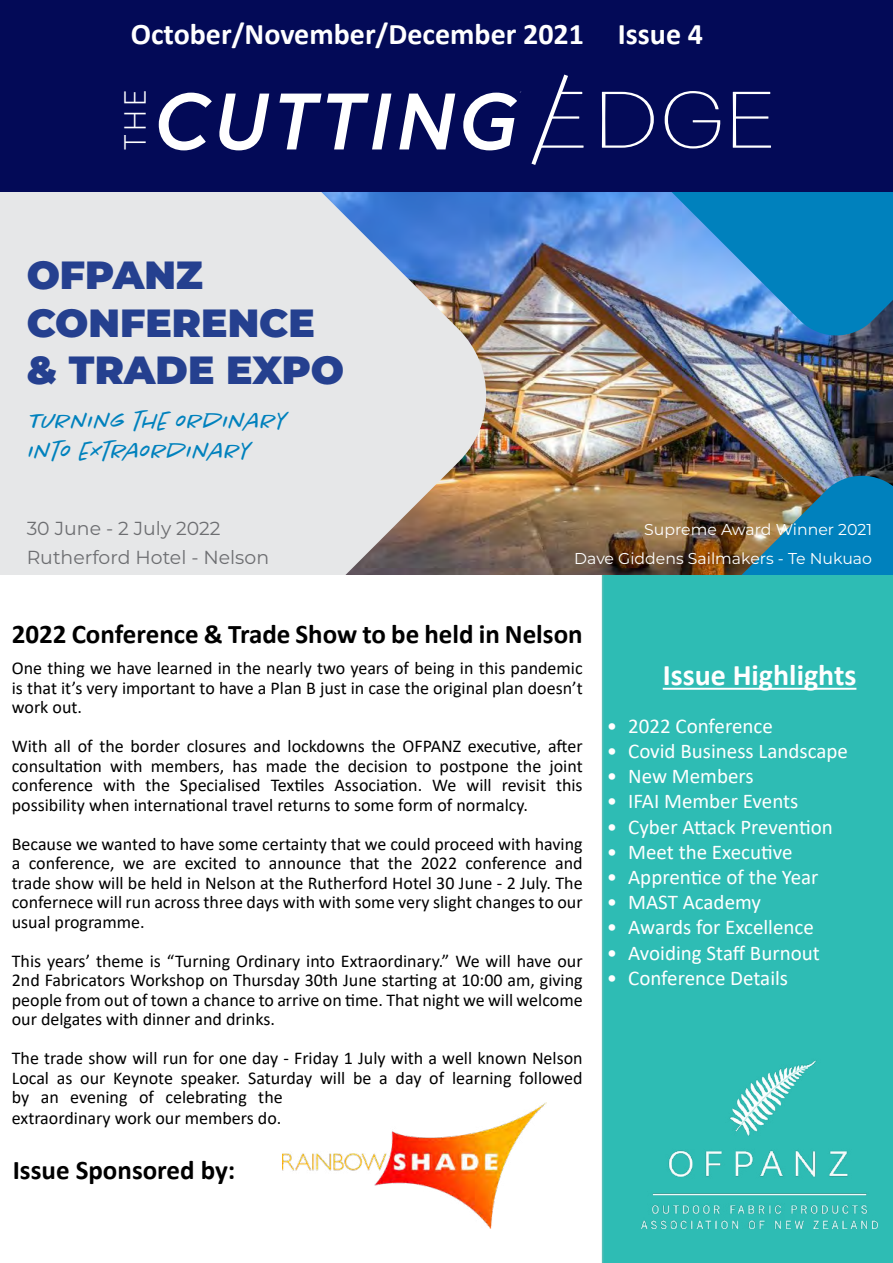
<style>
.page{position:relative;width:893px;height:1263px;background:#fff}
.page>*{position:absolute;margin:0;border:0;box-sizing:border-box;transform-origin:0 0}
.t1{font:italic 700 79.8px "Europa";letter-spacing:.06em;color:#fff}
.t2{font:900 39.3px/47.1px "Montserrat";color:#25408f}
.t3{font:300 30.6px "Europa";color:#fff}
.t4{font:700 30px "Calibri";color:#fff}
.t5{font:700 27px "Calibri";color:#000}
.t6{font:italic 300 25.2px/30.2px "Chantal";color:#0081bd}
.t7{font:21px "Calibri";color:#fff}
.t8{font:18.9px/28.3px "Montserrat";color:#6d6e71}
.t9{font:18px/19.5px "Calibri";color:#000;text-align:justify}
.t10{font:15.75px/28.3px "Montserrat";color:#fff;text-align:right}
</style>
<div class="page">
<div style="left:602px;top:574px;width:291px;height:689px;background:#2ebcb4"></div>
<img style="left:495px;top:191px;width:398px;height:383px">
<svg style="left:0;top:191px;width:495px;height:383px;background:#d3d6da"></svg>
<img style="left:616px;top:191px;width:277px;height:149px">
<img style="left:642px;top:471px;width:251px;height:103px">
<div style="left:0;top:0;width:893px;height:191px;background:#030a57"></div>
<img style="left:642px;top:1052px;width:235px;height:176px">
<img style="left:283px;top:1102px;width:263px;height:127px">
<hr style="left:663px;top:688px;width:193px;height:2px;background:#fff">
<svg style="left:520px;top:74px;width:251px;height:91px"></svg>
<h3 class="t4" style="left:131px;top:13px;width:574px">October/November/December 2021 Issue 4</h3>
<h3 class="t3" style="left:116px;top:150px;width:62px;rotate:-90deg">THE</h3>
<h1 class="t1" style="left:152px;top:67px;width:363px">CUTTING</h1>
<h2 class="t2" style="left:27px;top:249px;width:319px">OFPANZ<br>CONFERENCE &amp; TRADE EXPO</h2>
<h3 class="t6" style="left:27px;top:405px;width:260px">Turning the ordinary into extraordinary</h3>
<p class="t8" style="left:27px;top:514px;width:244px">30 June - 2 July 2022<br>Rutherford Hotel - Nelson</p>
<p class="t10" style="left:574px;top:515px;width:299px">Supreme Award Winner 2021<br>Dave Giddens Sailmakers - Te Nukuao</p>
<h3 class="t5" style="left:12px;top:615px;width:572px">2022 Conference &amp; Trade Show to be held in Nelson</h3>
<p class="t9" style="left:12px;top:658px;width:572px">One thing we have learned in the nearly two years of being in this pandemic is that it’s very important to have a Plan B just in case the original plan doesn’t work out.</p>
<p class="t9" style="left:12px;top:736px;width:572px">With all of the border closures and lockdowns the OFPANZ executive, after consultation with members, has made the decision to postpone the joint conference with the Specialised Textiles Association. We will revisit this possibility when international travel returns to some form of normalcy.</p>
<p class="t9" style="left:12px;top:833px;width:572px">Because we wanted to have some certainty that we could proceed with having a conference, we are excited to announce that the 2022 conference and trade show will be held in Nelson at the Rutherford Hotel 30 June - 2 July. The confernece will run across three days with with some very slight changes to our usual programme.</p>
<p class="t9" style="left:12px;top:950px;width:572px">This years’ theme is “Turning Ordinary into Extraordinary.” We will have our 2nd Fabricators Workshop on Thursday 30th June starting at 10:00 am, giving people from out of town a chance to arrive on time. That night we will welcome our delgates with dinner and drinks.</p>
<p class="t9" style="left:12px;top:1048px;width:572px;line-height:20px;text-align:left">The trade show will run for one day - Friday 1 July with a well known Nelson Local as our Keynote speaker. Saturday will be a day of learning followed by an evening of celebrating the<br>extraordinary work our members do.</p>
<h3 class="t5" style="left:13px;top:1151px;width:224px">Issue Sponsored by:</h3>
<h3 class="t4" style="left:663px;top:654px;width:195px">Issue Highlights</h3>
<p class="t7" style="left:607px;top:711px;width:167px">• 2022 Conference</p>
<p class="t7" style="left:607px;top:736px;width:243px">• Covid Business Landscape</p>
<p class="t7" style="left:607px;top:761px;width:148px">• New Members</p>
<p class="t7" style="left:607px;top:787px;width:193px">• IFAI Member Events</p>
<p class="t7" style="left:607px;top:812px;width:228px">• Cyber Attack Prevention</p>
<p class="t7" style="left:607px;top:837px;width:187px">• Meet the Executive</p>
<p class="t7" style="left:607px;top:862px;width:213px">• Apprentice of the Year</p>
<p class="t7" style="left:607px;top:887px;width:156px">• MAST Academy</p>
<p class="t7" style="left:607px;top:913px;width:209px">• Awards for Excellence</p>
<p class="t7" style="left:607px;top:938px;width:214px">• Avoiding Staff Burnout</p>
<p class="t7" style="left:607px;top:963px;width:183px">• Conference Details</p>
</div>
